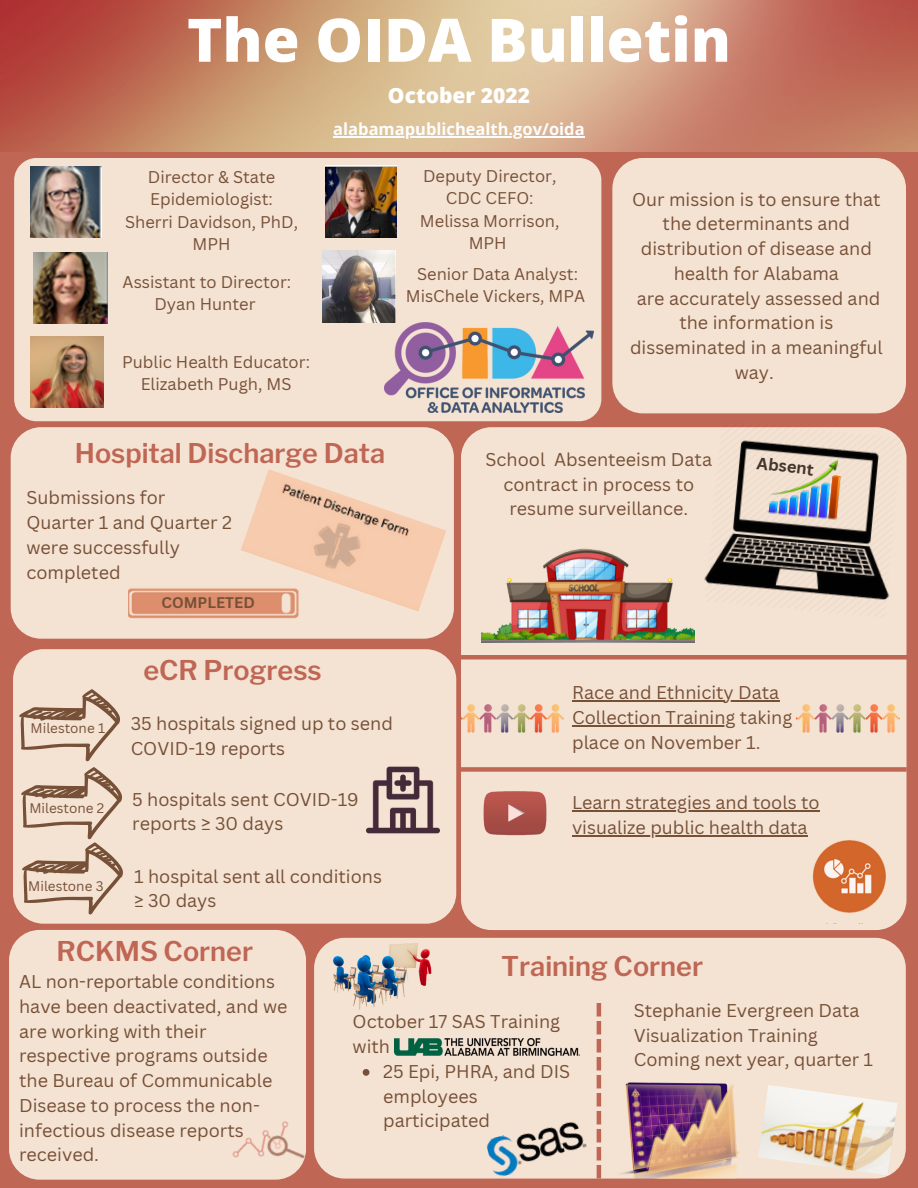
<style>
.page{position:relative;width:918px;height:1188px;background:#bf6655}
.page>*{position:absolute;margin:0;border:0;box-sizing:border-box;transform-origin:0 0}
.t1{font:800 60px "Open Sans";color:#fff}
.t2{font:600 27px "Libre Franklin";color:#bf6655}
.t3{font:800 21px "Open Sans";color:#fff}
.t4{font:18px/24.8px "Canva Sans";color:#765037}
.t5{font:16.5px/22.5px "Canva Sans";color:#765037;text-align:center}
.t6{font:700 16.5px "Open Sans";color:#fdfdfe}
.t7{font:700 16.5px "Canva Sans";color:#43362e}
.t8{font:700 15px "Canva Sans";color:#765037}
.t9{font:13.5px "Canva Sans";color:#765037}
</style>
<div class="page">
<div style="left:14px;top:158px;width:587px;height:263px;background:#f4e2d2;border-radius:22px"></div>
<img style="left:384px;top:323px;width:209px;height:90px">
<img style="left:31px;top:166px;width:70px;height:71px">
<img style="left:33px;top:252px;width:74px;height:71px">
<img style="left:31px;top:336px;width:73px;height:71px">
<img style="left:325px;top:166px;width:71px;height:72px">
<img style="left:322px;top:250px;width:73px;height:72px">
<div style="left:612px;top:158px;width:294px;height:255px;background:#f4e2d2;border-radius:30px"></div>
<div style="left:9px;top:930px;width:297px;height:250px;background:#f4e2d2;border-radius:30px"></div>
<img style="left:0;top:0;width:918px;height:152px">
<div style="left:11px;top:427px;width:443px;height:212px;background:#f4e2d2;border-radius:30px"></div>
<img style="left:218px;top:1121px;width:97px;height:59px">
<div style="left:13px;top:649px;width:443px;height:275px;background:#f4e2d2;border-radius:30px"></div>
<svg style="left:19px;top:689px;width:101px;height:72px"></svg>
<div style="left:314px;top:938px;width:592px;height:241px;background:#f4e2d2;border-radius:30px"></div>
<svg style="left:597px;top:1003px;width:4px;height:175px"></svg>
<div style="left:461px;top:427px;width:446px;height:503px;background:#f4e2d2;border-radius:30px"></div>
<div style="left:460px;top:655px;width:452px;height:5px;background:#bf6655"></div>
<img style="left:622px;top:1082px;width:117px;height:96px">
<img style="left:758px;top:1085px;width:140px;height:90px">
<img style="left:486px;top:1122px;width:101px;height:55px">
<div style="left:460px;top:767px;width:447px;height:5px;background:#bf6655"></div>
<img style="left:797px;top:704px;width:102px;height:29px">
<img style="left:461px;top:704px;width:102px;height:29px">
<img style="left:334px;top:943px;width:98px;height:67px">
<img style="left:483px;top:791px;width:64px;height:45px">
<img style="left:702px;top:427px;width:203px;height:173px">
<img style="left:759px;top:453px;width:94px;height:68px">
<svg style="left:21px;top:767px;width:102px;height:147px"></svg>
<img style="left:367px;top:766px;width:73px;height:68px">
<img style="left:241px;top:469px;width:205px;height:142px">
<img style="left:128px;top:585px;width:171px;height:34px">
<img style="left:394px;top:1038px;width:186px;height:17px">
<hr style="left:333px;top:136px;width:252px;height:1px;background:#fdfdfe">
<svg style="left:363px;top:1069px;width:6px;height:7px"></svg>
<hr style="left:572px;top:700px;width:207px;height:1px;background:#765037">
<hr style="left:572px;top:725px;width:164px;height:1px;background:#765037">
<hr style="left:572px;top:810px;width:248px;height:2px;background:#765037">
<hr style="left:572px;top:835px;width:236px;height:1px;background:#765037">
<img style="left:482px;top:548px;width:212px;height:95px">
<img style="left:812px;top:840px;width:74px;height:84px">
<h1 class="t1" style="left:187px;top:-2px;width:545px">The OIDA Bulletin</h1>
<p class="t3" style="left:388px;top:81px;width:144px">October 2022</p>
<p class="t5" style="left:125px;top:165px;width:174px">Director &amp; State<br>Epidemiologist:<br>Sherri Davidson, PhD,<br>MPH</p>
<p class="t5" style="left:123px;top:270px;width:170px">Assistant to Director:<br>Dyan Hunter</p>
<p class="t5" style="left:122px;top:350px;width:189px">Public Health Educator:<br>Elizabeth Pugh, MS</p>
<p class="t6" style="left:333px;top:117px;width:253px">alabamapublichealth.gov/oida</p>
<p class="t5" style="left:420px;top:164px;width:141px">Deputy Director,<br>CDC CEFO:<br>Melissa Morrison,<br>MPH</p>
<p class="t5" style="left:406px;top:262px;width:181px">Senior Data Analyst:<br>MisChele Vickers, MPA</p>
<p class="t4" style="left:630px;top:186px;width:254px;text-align:center">Our mission is to ensure that the determinants and distribution of disease and health for Alabama<br>are accurately assessed and the information is disseminated in a meaningful way.</p>
<h2 class="t2" style="left:75px;top:437px;width:312px">Hospital Discharge Data</h2>
<p class="t4" style="left:27px;top:485px;width:207px">Submissions for<br>Quarter 1 and Quarter 2 were successfully completed</p>
<p class="t8" style="left:162px;top:592px;width:95px">COMPLETED</p>
<p class="t9" style="left:31px;top:718px;width:76px">Milestone 1</p>
<p class="t9" style="left:29px;top:799px;width:76px">Milestone 2</p>
<p class="t9" style="left:28px;top:876px;width:77px">Milestone 3</p>
<h2 class="t2" style="left:143px;top:654px;width:180px">eCR Progress</h2>
<p class="t4" style="left:131px;top:711px;width:264px">35 hospitals signed up to send<br>COVID-19 reports</p>
<p class="t4" style="left:132px;top:786px;width:228px">5 hospitals sent COVID-19 reports ≥ 30 days</p>
<p class="t4" style="left:134px;top:863px;width:249px">1 hospital sent all conditions ≥ 30 days</p>
<p class="t4" style="left:486px;top:446px;width:228px;text-align:center">School Absenteeism Data contract in process to resume surveillance.</p>
<p class="t7" style="left:758px;top:451px;width:59px;rotate:7deg">Absent</p>
<p class="t4" style="left:572px;top:680px;width:222px">Race and Ethnicity Data<br>Collection Training taking place on November 1.</p>
<p class="t4" style="left:572px;top:790px;width:249px">Learn strategies and tools to visualize public health data</p>
<h2 class="t2" style="left:56px;top:935px;width:198px">RCKMS Corner</h2>
<p class="t4" style="left:19px;top:969px;width:270px">AL non-reportable conditions have been deactivated, and we are working with their respective programs outside the Bureau of Communicable<br>Disease to process the non&shy;infectious disease reports received.</p>
<h2 class="t2" style="left:501px;top:950px;width:203px">Training Corner</h2>
<p class="t4" style="left:353px;top:1009px;width:209px">October 17 SAS Training with</p>
<p class="t4" style="left:634px;top:998px;width:241px">Stephanie Evergreen Data<br>Visualization Training<br>Coming next year, quarter 1</p>
<p class="t4" style="left:383px;top:1059px;width:188px">25 Epi, PHRA, and DIS employees participated</p>
</div>
